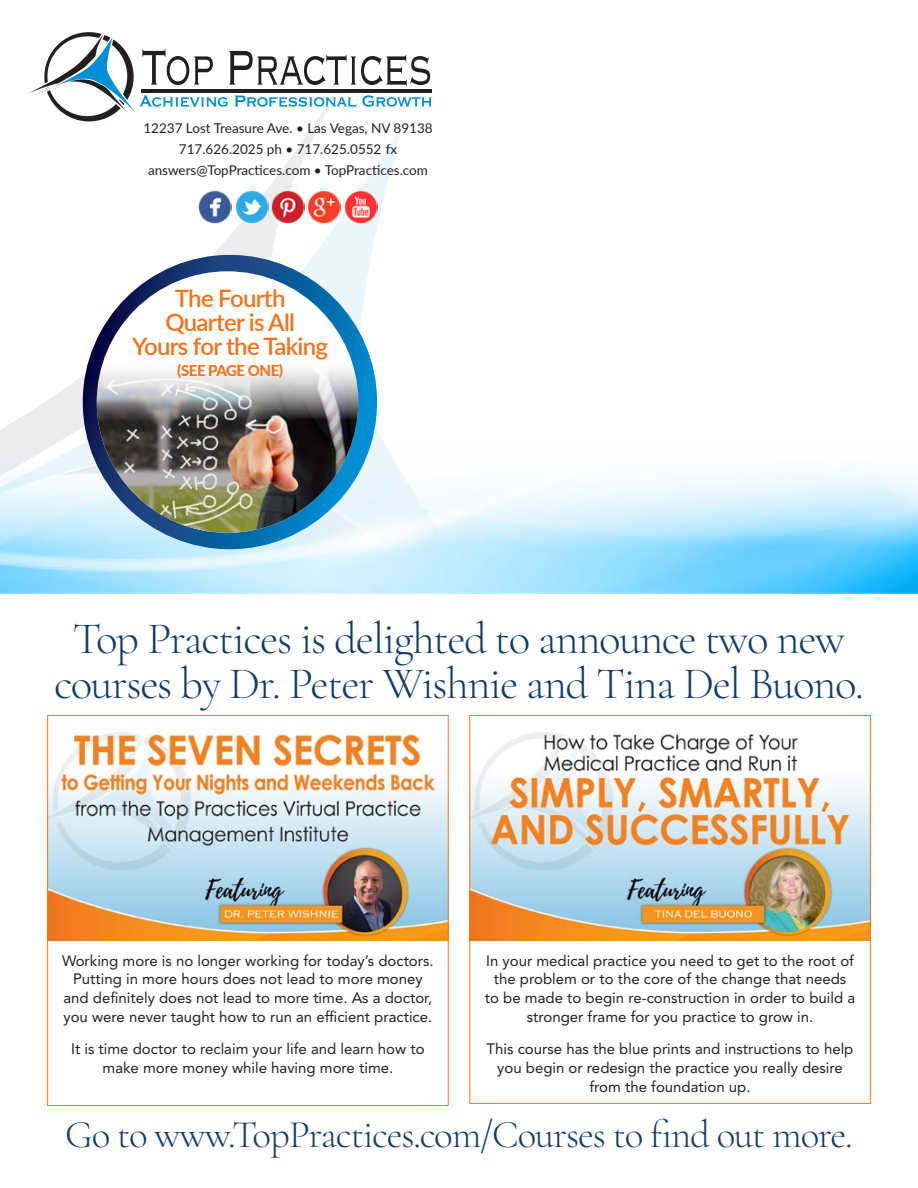
<style>
.page{position:relative;width:918px;height:1188px;background:#fff}
.page>*{position:absolute;margin:0;border:0;box-sizing:border-box;transform-origin:0 0}
.t1{font:300 45px/45px "Cormorant Garamond";letter-spacing:-.03em;color:#113c68;text-align:center}
.t2{font:300 39px "Cormorant Garamond";letter-spacing:-.03em;color:#113c68}
.t3{font:600 24px/24px "Lato";letter-spacing:-.03em;color:#f1731e;text-align:center}
.text{font:15px/18.8px "Avenir LT Std";color:#231f20;text-align:center}
.t4{font:800 15px "Lato";letter-spacing:-.03em;color:#f1731e}
.t5{font:13.5px/21px "Lato";color:#231f20;text-align:center}
</style>
<div class="page">
<svg style="left:0;top:122px;width:403px;height:316px"></svg>
<img style="left:0;top:438px;width:918px;height:156px">
<svg style="left:27px;top:32px;width:404px;height:89px"></svg>
<hr style="left:142px;top:89px;width:290px;height:4px;background:#231f20">
<img style="left:199px;top:190px;width:33px;height:33px">
<img style="left:235px;top:190px;width:33px;height:33px">
<img style="left:308px;top:190px;width:33px;height:33px">
<img style="left:272px;top:190px;width:32px;height:33px">
<img style="left:344px;top:190px;width:33px;height:33px">
<svg style="left:83px;top:255px;width:294px;height:294px;background:#0a508f"></svg>
<div style="left:97px;top:271px;width:261px;height:262px;background:#fff;border-radius:50%"></div>
<img style="left:97px;top:356px;width:261px;height:177px">
<img style="left:471px;top:732px;width:398px;height:209px">
<img style="left:49px;top:730px;width:398px;height:211px">
<div style="left:47px;top:715px;width:402px;height:391px;border:1px solid #f17721"></div>
<div style="left:469px;top:715px;width:402px;height:389px;border:1px solid #f17721"></div>
<p class="t5" style="left:143px;top:117px;width:291px">12237 Lost Treasure Ave. • Las Vegas, NV 89138<br>717.626.2025 ph • 717.625.0552 fx answers@TopPractices.com • TopPractices.com</p>
<p class="t3" style="left:132px;top:285px;width:197px">The Fourth<br>Quarter is All<br>Yours for the Taking</p>
<p class="t4" style="left:177px;top:359px;width:108px">(SEE PAGE ONE)</p>
<p class="t1" style="left:54px;top:616px;width:811px">Top Practices is delighted to announce two new courses by Dr. Peter Wishnie and Tina Del Buono.</p>
<p class="text" style="left:62px;top:951px;width:373px">Working more is no longer working for today’s doctors.<br>Putting in more hours does not lead to more money and definitely does not lead to more time. As a doctor, you were never taught how to run an efficient practice.</p>
<p class="text" style="left:71px;top:1040px;width:355px">It is time doctor to reclaim your life and learn how to make more money while having more time.</p>
<p class="text" style="left:485px;top:951px;width:372px">In your medical practice you need to get to the root of the problem or to the core of the change that needs to be made to begin re-construction in order to build a stronger frame for you practice to grow in.</p>
<p class="text" style="left:487px;top:1040px;width:368px">This course has the blue prints and instructions to help you begin or redesign the practice you really desire from the foundation up.</p>
<p class="t2" style="left:65px;top:1111px;width:789px">Go to www.TopPractices.com/Courses to find out more.</p>
</div>
